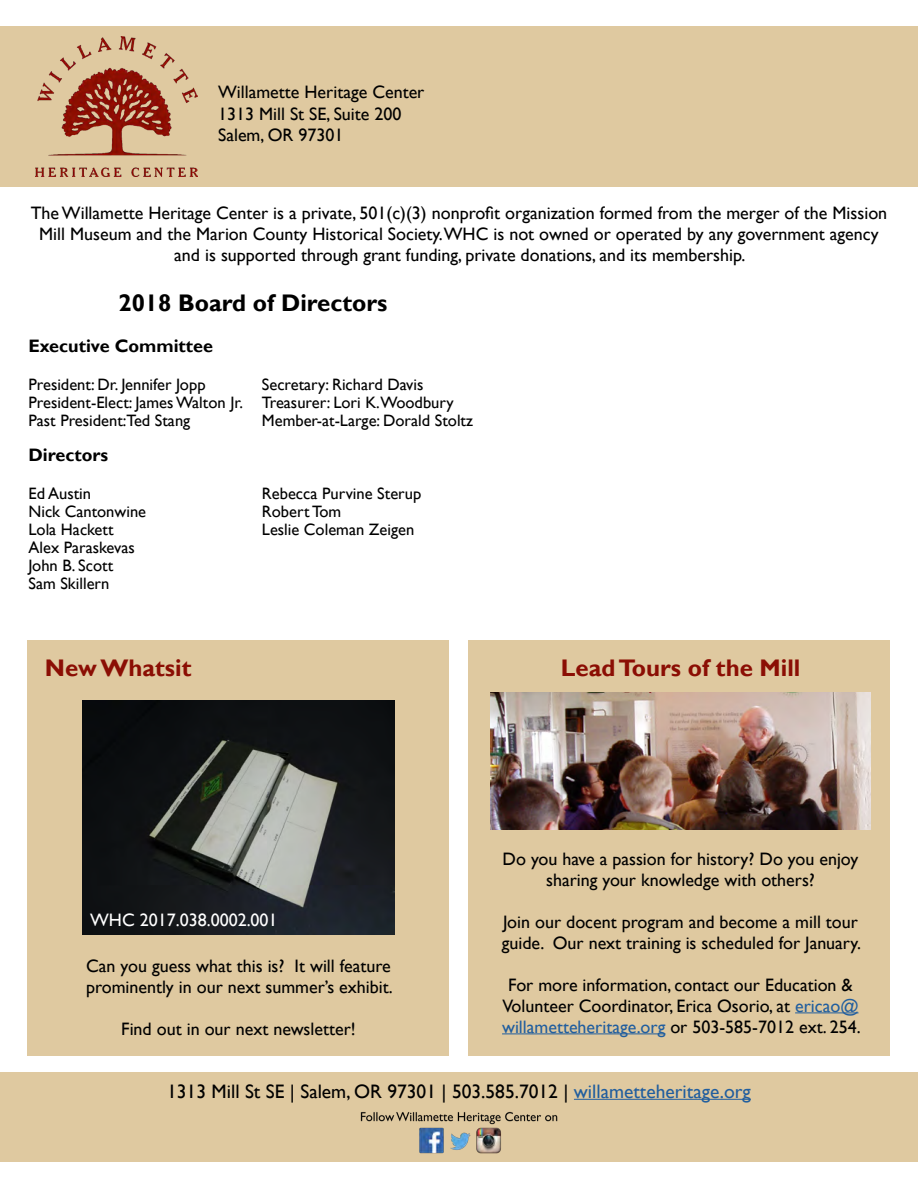
<style>
.page{position:relative;width:918px;height:1188px;background:#fff}
.page>*{position:absolute;margin:0;border:0;box-sizing:border-box;transform-origin:0 0}
.t1{font:700 24px "Gill Sans";color:#8b0e04}
.t2{font:700 24px "Gill Sans";color:#000}
.t3{font:19.5px "Gill Sans";color:#000}
.t4{font:18px/21px "Gill Sans";color:#000}
.t5{font:700 18px "Gill Sans";color:#000}
.t6{font:18px "Gill Sans";color:#fff}
.t7{font:16.5px/18px "Gill Sans";color:#000}
.s1{color:#215e9e}
</style>
<div class="page">
<div style="left:0;top:26px;width:918px;height:160px;background:#dfc9a0"></div>
<div style="left:0;top:1073px;width:918px;height:89px;background:#dfc9a0"></div>
<hr style="left:574px;top:1099px;width:177px;height:1px;background:#215e9e">
<img style="left:360px;top:1111px;width:198px;height:43px">
<img style="left:35px;top:36px;width:162px;height:140px">
<div style="left:469px;top:640px;width:421px;height:416px;background:#dfc9a0"></div>
<div style="left:28px;top:640px;width:421px;height:416px;background:#dfc9a0"></div>
<img style="left:83px;top:701px;width:311px;height:234px">
<hr style="left:795px;top:1012px;width:64px;height:1px;background:#215e9e">
<hr style="left:502px;top:1033px;width:163px;height:1px;background:#215e9e">
<img style="left:490px;top:692px;width:381px;height:138px">
<p class="t4" style="left:218px;top:82px;width:208px;line-height:21.6px">Willamette Heritage Center<br>1313 Mill St SE, Suite 200<br>Salem, OR 97301</p>
<p class="t4" style="left:31px;top:203px;width:858px;text-align:center">The Willamette Heritage Center is a private, 501(c)(3) nonprofit organization formed from the merger of the Mission<br>Mill Museum and the Marion County Historical Society.WHC is not owned or operated by any government agency and is supported through grant funding, private donations, and its membership.</p>
<h1 class="t2" style="left:118px;top:288px;width:270px">2018 Board of Directors</h1>
<p class="t5" style="left:28px;top:335px;width:186px">Executive Committee</p>
<p class="t7" style="left:28px;top:376px;width:216px">President: Dr. Jennifer Jopp<br>President-Elect: James Walton Jr.<br>Past President:Ted Stang</p>
<p class="t7" style="left:262px;top:376px;width:213px">Secretary: Richard Davis<br>Treasurer: Lori K.Woodbury<br>Member-at-Large: Dorald Stoltz</p>
<p class="t5" style="left:28px;top:444px;width:81px">Directors</p>
<p class="t7" style="left:28px;top:485px;width:119px">Ed Austin<br>Nick Cantonwine<br>Lola Hackett<br>Alex Paraskevas<br>John B. Scott<br>Sam Skillern</p>
<p class="t7" style="left:262px;top:485px;width:161px">Rebecca Purvine Sterup<br>Robert Tom<br>Leslie Coleman Zeigen</p>
<h1 class="t1" style="left:45px;top:654px;width:148px">New Whatsit</h1>
<p class="t6" style="left:90px;top:910px;width:189px">WHC 2017.038.0002.001</p>
<p class="t4" style="left:86px;top:956px;width:308px">Can you guess what this is? It will feature prominently in our next summer’s exhibit.</p>
<p class="t4" style="left:121px;top:1019px;width:236px">Find out in our next newsletter!</p>
<h1 class="t1" style="left:561px;top:654px;width:241px">Lead Tours of the Mill</h1>
<p class="t4" style="left:503px;top:848px;width:357px;text-align:center">Do you have a passion for history? Do you enjoy sharing your knowledge with others?</p>
<p class="t4" style="left:502px;top:911px;width:361px">Join our docent program and become a mill tour guide. Our next training is scheduled for January.</p>
<p class="t4" style="left:502px;top:974px;width:360px;text-align:center">For more information, contact our Education &amp;<br>Volunteer Coordinator, Erica Osorio, at <span class="s1">ericao@ willametteheritage.org</span> or 503-585-7012 ext. 254.</p>
<p class="t3" style="left:167px;top:1080px;width:585px">1313 Mill St SE | Salem, OR 97301 | 503.585.7012 | <span class="s1">willametteheritage.org</span></p>
</div>
